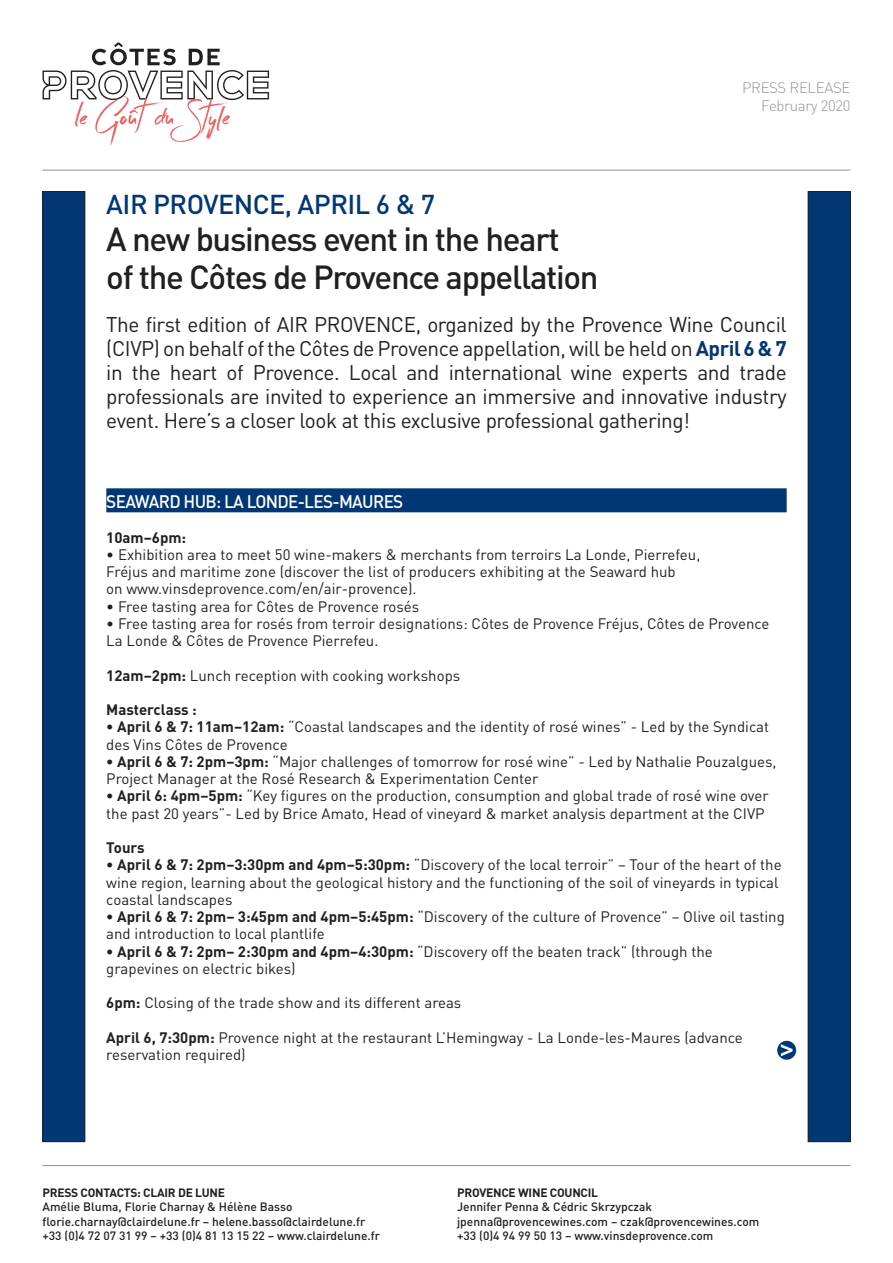
<style>
.page{position:relative;width:893px;height:1263px;background:#fff}
.page>*{position:absolute;margin:0;border:0;box-sizing:border-box;transform-origin:0 0}
.t1{font:500 33px "DIN";letter-spacing:-.04em;color:#231f20}
.t2{font:500 27px "DIN";letter-spacing:-.02em;color:#013775}
.t3{font:21px/24px "DIN";letter-spacing:-.02em;color:#231f20;text-align:justify}
.t4{font:500 18px "DIN";letter-spacing:-.04em;color:#fff;scale:.95 1}
.t5{font:15px/17.2px "DIN";color:#231f20}
.t6{font:700 15px "DIN";color:#231f20}
.t7{font:300 15px "DIN";letter-spacing:-.025em;color:#939598}
.t8{font:500 12px "DIN";color:#231f20}
.t9{font:700 12px "DIN";letter-spacing:-.02em;color:#231f20}
.s1{font-weight:700;color:#013775}
.s2{font-weight:700}
</style>
<div class="page">
<hr style="left:43px;top:170px;width:807px;height:1px;background:#939598">
<hr style="left:43px;top:1165px;width:807px;height:1px;background:#939598">
<svg style="left:43px;top:43px;width:226px;height:103px"></svg>
<div style="left:106px;top:488px;width:681px;height:24px;background:#013775"></div>
<div style="left:43px;top:192px;width:42px;height:950px;background:#013775"></div>
<div style="left:43px;top:191px;width:42px;height:951px;border:1px solid #231f20"></div>
<div style="left:808px;top:192px;width:42px;height:950px;background:#013775"></div>
<div style="left:808px;top:191px;width:42px;height:951px;border:1px solid #231f20"></div>
<svg style="left:777px;top:1041px;width:19px;height:19px"></svg>
<svg style="left:781px;top:1044px;width:11px;height:12px"></svg>
<p class="t7" style="left:742px;top:78px;width:110px">PRESS RELEASE</p>
<p class="t7" style="left:761px;top:96px;width:91px">February 2020</p>
<p class="t2" style="left:106px;top:187px;width:330px">AIR PROVENCE, APRIL 6 &amp; 7</p>
<p class="t1" style="left:106px;top:218px;width:455px">A new business event in the heart</p>
<p class="t1" style="left:106px;top:256px;width:494px">of the Côtes de Provence appellation</p>
<p class="t3" style="left:106px;top:312px;width:682px">The first edition of AIR PROVENCE, organized by the Provence Wine Council (CIVP) on behalf of the Côtes de Provence appellation, will be held on <span class="s1">April6&amp;7 </span>in the heart of Provence. Local and international wine experts and trade professionals are invited to experience an immersive and innovative industry event. Here’s a closer look at this exclusive professional gathering!</p>
<p class="t4" style="left:106px;top:490px;width:314px">SEAWARD HUB: LA LONDE-LES-MAURES</p>
<p class="t6" style="left:106px;top:527px;width:81px">10am–6pm:</p>
<p class="t5" style="left:106px;top:545px;width:595px">• Exhibition area to meet 50 wine-makers &amp; merchants from terroirs La Londe, Pierrefeu,</p>
<p class="t5" style="left:106px;top:563px;width:571px">Fréjus and maritime zone (discover the list of producers exhibiting at the Seaward hub</p>
<p class="t5" style="left:106px;top:580px;width:312px">on www.vinsdeprovence.com/en/air-provence).</p>
<p class="t5" style="left:106px;top:597px;width:314px">• Free tasting area for Côtes de Provence rosés</p>
<p class="t5" style="left:106px;top:614px;width:665px">• Free tasting area for rosés from terroir designations: Côtes de Provence Fréjus, Côtes de Provence<br>La Londe &amp; Côtes de Provence Pierrefeu.</p>
<p class="t5" style="left:106px;top:666px;width:355px"><span class="s2">12am–2pm:</span> Lunch reception with cooking workshops</p>
<p class="t6" style="left:106px;top:700px;width:92px">Masterclass :</p>
<p class="t5" style="left:106px;top:718px;width:664px"><span class="s2">• April 6 &amp; 7: 11am–12am:</span> “Coastal landscapes and the identity of rosé wines” - Led by the Syndicat des Vins Côtes de Provence</p>
<p class="t5" style="left:106px;top:752px;width:672px"><span class="s2">• April 6 &amp; 7: 2pm–3pm:</span> “Major challenges of tomorrow for rosé wine” - Led by Nathalie Pouzalgues,<br>Project Manager at the Rosé Research &amp; Experimentation Center</p>
<p class="t5" style="left:106px;top:787px;width:664px"><span class="s2">• April 6: 4pm–5pm:</span> “Key figures on the production, consumption and global trade of rosé wine over the past 20 years”- Led by Brice Amato, Head of vineyard &amp; market analysis department at the CIVP</p>
<p class="t6" style="left:106px;top:838px;width:40px">Tours</p>
<p class="t5" style="left:106px;top:856px;width:677px"><span class="s2">• April 6 &amp; 7: 2pm–3:30pm and 4pm–5:30pm:</span> “Discovery of the local terroir” – Tour of the heart of the wine region, learning about the geological history and the functioning of the soil of vineyards in typical coastal landscapes</p>
<p class="t5" style="left:106px;top:908px;width:680px"><span class="s2">• April 6 &amp; 7: 2pm– 3:45pm and 4pm–5:45pm:</span> “Discovery of the culture of Provence” – Olive oil tasting and introduction to local plantlife</p>
<p class="t5" style="left:106px;top:942px;width:608px"><span class="s2">• April 6 &amp; 7: 2pm– 2:30pm and 4pm–4:30pm:</span> “Discovery off the beaten track” (through the grapevines on electric bikes)</p>
<p class="t5" style="left:106px;top:994px;width:357px"><span class="s2">6pm:</span> Closing of the trade show and its different areas</p>
<p class="t5" style="left:106px;top:1028px;width:638px"><span class="s2">April 6, 7:30pm:</span> Provence night at the restaurant L’Hemingway - La Londe-les-Maures (advance reservation required)</p>
<p class="t9" style="left:43px;top:1184px;width:184px">PRESS CONTACTS: CLAIR DE LUNE</p>
<p class="t8" style="left:43px;top:1199px;width:252px">Amélie Bluma, Florie Charnay &amp; Hélène Basso</p>
<p class="t8" style="left:43px;top:1213px;width:324px">florie.charnay@clairdelune.fr – helene.basso@clairdelune.fr</p>
<p class="t8" style="left:43px;top:1228px;width:339px">+33 (0)4 72 07 31 99 – +33 (0)4 81 13 15 22 – www.clairdelune.fr</p>
<p class="t9" style="left:457px;top:1184px;width:143px">PROVENCE WINE COUNCIL</p>
<p class="t8" style="left:457px;top:1199px;width:197px">Jennifer Penna &amp; Cédric Skrzypczak</p>
<p class="t8" style="left:457px;top:1213px;width:304px">jpenna@provencewines.com – czak@provencewines.com</p>
<p class="t8" style="left:457px;top:1228px;width:258px">+33 (0)4 94 99 50 13 – www.vinsdeprovence.com</p>
</div>
